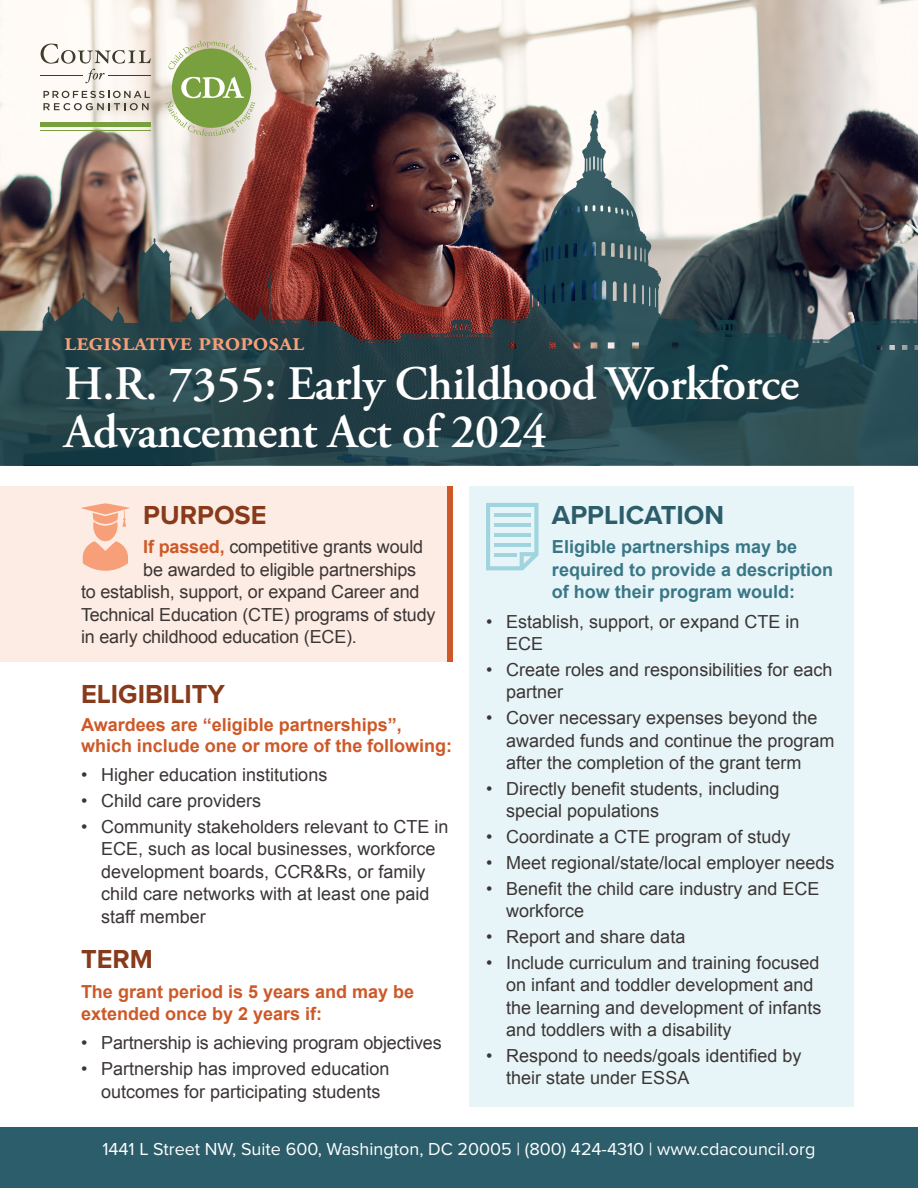
<style>
.page{position:relative;width:918px;height:1188px;background:#fff}
.page>*{position:absolute;margin:0;border:0;box-sizing:border-box;transform-origin:0 0}
.t1{font:600 48px/48px "Adobe Garamond Pro";letter-spacing:-.01em;color:#fff}
.Section_Titles{font:700 27px "Proxima Nova";color:#883b1b}
.t2{font:600 27px "Adobe Garamond Pro";letter-spacing:-.01em;color:#f79f79}
.Section_Titles-2{font:700 27px "Proxima Nova";color:#2b5d6a}
.Body_Copy{font:18px/22.5px "Arial";color:#3b3635}
.Body_Copy-2{font:700 18px/21px "Arial";color:#cd5928}
.Body_Copy-3{font:700 18px/22.5px "Arial";color:#397787}
.t3{font:18px "Proxima Nova";color:#fff}
.s1{font-weight:700;color:#cd5928}
</style>
<div class="page">
<img style="left:0;top:0;width:918px;height:232px">
<svg style="left:0;top:232px;width:918px;height:234px;background:#3b4e50"></svg>
<img style="left:161px;top:110px;width:757px;height:333px">
<div style="left:0;top:1127px;width:918px;height:61px;background:#2b5d6a"></div>
<div style="left:0;top:486px;width:452px;height:176px;background:#fdece3"></div>
<div style="left:469px;top:486px;width:385px;height:621px;background:#e8f5f8"></div>
<div style="left:172px;top:49px;width:79px;height:79px;background:#79a03e;border-radius:50%"></div>
<svg style="left:168px;top:40px;width:88px;height:30px"></svg>
<svg style="left:166px;top:77px;width:89px;height:59px"></svg>
<svg style="left:41px;top:44px;width:110px;height:39px"></svg>
<svg style="left:43px;top:91px;width:107px;height:19px"></svg>
<div style="left:41px;top:122px;width:110px;height:5px;background:#79a03e"></div>
<hr style="left:41px;top:130px;width:110px;height:1px;background:#79a03e">
<hr style="left:108px;top:75px;width:43px;height:1px;background:#3e3c2b">
<hr style="left:41px;top:75px;width:42px;height:1px;background:#3e3c2b">
<div style="left:447px;top:486px;width:5px;height:176px;background:#cd5928"></div>
<svg style="left:81px;top:503px;width:49px;height:68px"></svg>
<svg style="left:486px;top:503px;width:52px;height:67px"></svg>
<hr style="left:494px;top:543px;width:37px;height:4px;background:#a0d4df">
<hr style="left:494px;top:534px;width:37px;height:3px;background:#a0d4df">
<hr style="left:494px;top:524px;width:37px;height:3px;background:#a0d4df">
<hr style="left:494px;top:514px;width:37px;height:3px;background:#a0d4df">
<hr style="left:494px;top:553px;width:22px;height:4px;background:#a0d4df">
<p class="t2" style="left:64px;top:326px;width:242px">legislative proposal</p>
<p class="t1" style="left:64px;top:361px;width:737px">H.R. 7355: Early Childhood Workforce<br>Advancement Act of 2024</p>
<p class="Section_Titles" style="left:143px;top:495px;width:125px">PURPOSE</p>
<p class="Body_Copy" style="left:143px;top:536px;width:281px"><span class="s1">If passed,</span> competitive grants would</p>
<p class="Body_Copy" style="left:143px;top:559px;width:275px">be awarded to eligible partnerships</p>
<p class="Body_Copy" style="left:81px;top:581px;width:340px">to establish, support, or expand Career and</p>
<p class="Body_Copy" style="left:81px;top:604px;width:356px">Technical Education (CTE) programs of study</p>
<p class="Body_Copy" style="left:81px;top:626px;width:277px">in early childhood education (ECE).</p>
<p class="Section_Titles" style="left:81px;top:674px;width:146px">ELIGIBILITY</p>
<p class="Body_Copy-2" style="left:81px;top:715px;width:373px">Awardees are “eligible partnerships”, which include one or more of the following:</p>
<p class="Body_Copy" style="left:81px;top:764px;width:248px">• Higher education institutions</p>
<p class="Body_Copy" style="left:81px;top:789px;width:182px">• Child care providers</p>
<p class="Body_Copy" style="left:101px;top:815px;width:349px;text-indent:-20px">• Community stakeholders relevant to CTE in ECE, such as local businesses, workforce development boards, CCR&amp;Rs, or family child care networks with at least one paid staff member</p>
<p class="Section_Titles" style="left:81px;top:939px;width:73px">TERM</p>
<p class="Body_Copy-2" style="left:81px;top:981px;width:335px;line-height:22.5px">The grant period is 5 years and may be extended once by 2 years if:</p>
<p class="Body_Copy" style="left:81px;top:1032px;width:362px">• Partnership is achieving program objectives</p>
<p class="Body_Copy" style="left:101px;top:1058px;width:290px;text-indent:-20px">• Partnership has improved education outcomes for participating students</p>
<p class="Section_Titles-2" style="left:552px;top:495px;width:174px">APPLICATION</p>
<p class="Body_Copy-3" style="left:552px;top:536px;width:283px">Eligible partnerships may be required to provide a description of how their program would:</p>
<p class="Body_Copy" style="left:506px;top:610px;width:295px;text-indent:-20px">• Establish, support, or expand CTE in<br>ECE</p>
<p class="Body_Copy" style="left:506px;top:659px;width:328px;text-indent:-20px">• Create roles and responsibilities for each partner</p>
<p class="Body_Copy" style="left:506px;top:707px;width:330px;text-indent:-20px">• Cover necessary expenses beyond the awarded funds and continue the program after the completion of the grant term</p>
<p class="Body_Copy" style="left:506px;top:778px;width:275px;text-indent:-20px">• Directly benefit students, including special populations</p>
<p class="Body_Copy" style="left:486px;top:826px;width:306px">• Coordinate a CTE program of study</p>
<p class="Body_Copy" style="left:486px;top:852px;width:350px">• Meet regional/state/local employer needs</p>
<p class="Body_Copy" style="left:506px;top:877px;width:315px;text-indent:-20px">• Benefit the child care industry and ECE workforce</p>
<p class="Body_Copy" style="left:486px;top:926px;width:201px">• Report and share data</p>
<p class="Body_Copy" style="left:506px;top:951px;width:317px;text-indent:-20px">• Include curriculum and training focused on infant and toddler development and the learning and development of infants and toddlers with a disability</p>
<p class="Body_Copy" style="left:506px;top:1044px;width:297px;text-indent:-20px">• Respond to needs/goals identified by their state under ESSA</p>
<p class="t3" style="left:102px;top:1136px;width:715px">1441 L Street NW, Suite 600, Washington, DC 20005 | (800) 424-4310 | www.cdacouncil.org</p>
</div>
